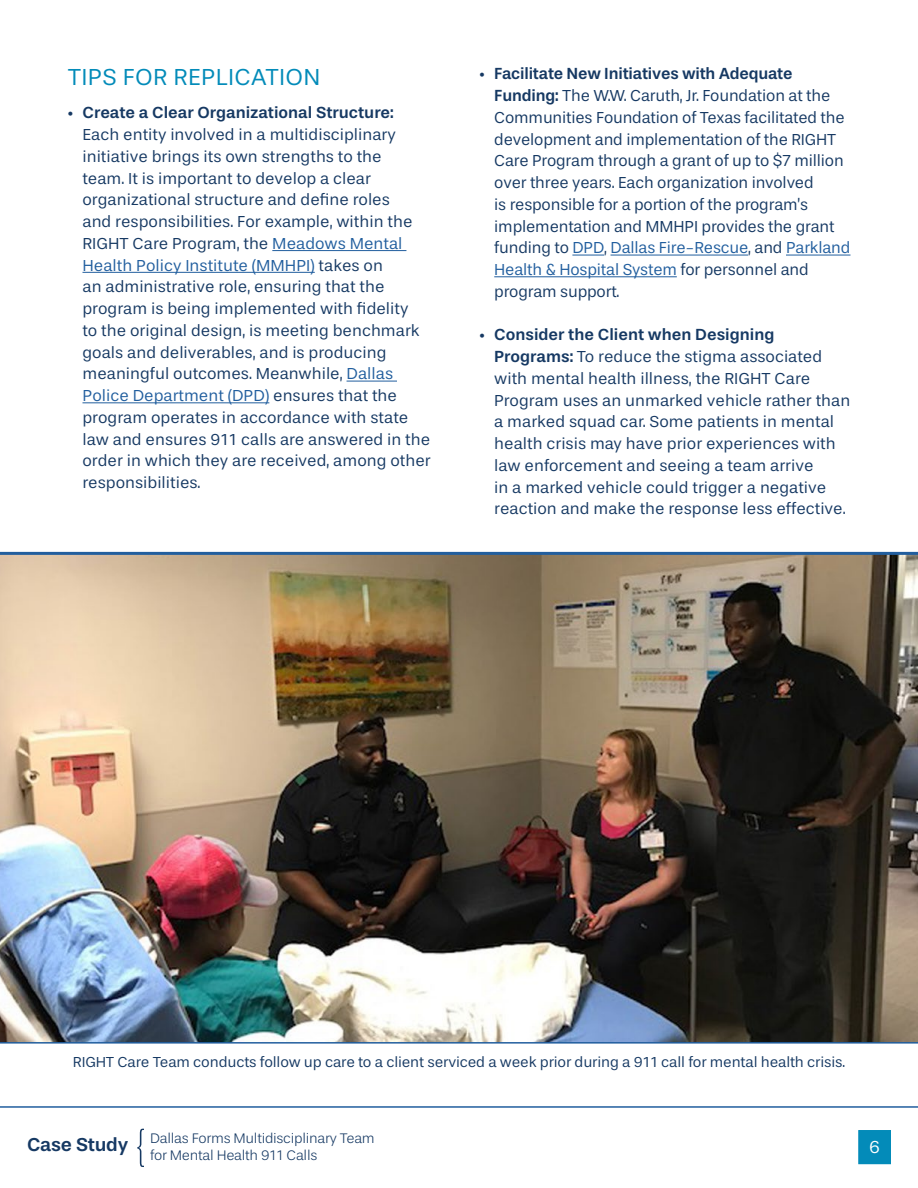
<style>
.page{position:relative;width:918px;height:1188px;background:#fff}
.page>*{position:absolute;margin:0;border:0;box-sizing:border-box;transform-origin:0 0}
.t1{font:24px "Stevie Sans";letter-spacing:.015em;color:#038bb9}
.t2{font:18px "Stevie Sans";color:#fff}
.t3{font:16.5px/21.8px "Stevie Sans";color:#163963}
.t4{font:15px "Stevie Sans";letter-spacing:-.01em;color:#163963}
.t5{font:300 14.4px/17.2px "Stevie Sans";letter-spacing:-.02em;color:#163963}
.s1{font-weight:500}
.s2{color:#215e9e}
.s3{font-weight:500;font-size:19.2px}
</style>
<div class="page">
<div style="left:858px;top:1130px;width:33px;height:34px;background:#038bb9;border:1px solid #038bb9"></div>
<hr style="left:0;top:1106px;width:918px;height:2px;background:#215e9e">
<svg style="left:137px;top:1129px;width:7px;height:38px"></svg>
<hr style="left:272px;top:250px;width:134px;height:1px;background:#215e9e">
<hr style="left:82px;top:272px;width:233px;height:1px;background:#215e9e">
<hr style="left:347px;top:381px;width:50px;height:1px;background:#215e9e">
<hr style="left:82px;top:402px;width:187px;height:1px;background:#215e9e">
<hr style="left:572px;top:255px;width:32px;height:1px;background:#215e9e">
<hr style="left:611px;top:255px;width:137px;height:1px;background:#215e9e">
<hr style="left:786px;top:255px;width:65px;height:1px;background:#215e9e">
<hr style="left:494px;top:276px;width:183px;height:1px;background:#215e9e">
<img style="left:0;top:555px;width:918px;height:487px">
<hr style="left:0;top:552px;width:918px;height:3px;background:#215e9e">
<hr style="left:0;top:1042px;width:918px;height:2px;background:#215e9e">
<h1 class="t1" style="left:68px;top:64px;width:254px">TIPS FOR REPLICATION</h1>
<p class="t3" style="left:82px;top:103px;width:350px;text-indent:-15px">• <span class="s1">Create a Clear Organizational Structure:<br></span>Each entity involved in a multidisciplinary initiative brings its own strengths to the<br>team. It is important to develop a clear organizational structure and define roles<br>and responsibilities. For example, within the RIGHT Care Program, the <span class="s2">Meadows Mental Health Policy Institute (MMHPI)</span> takes on<br>an administrative role, ensuring that the program is being implemented with fidelity<br>to the original design, is meeting benchmark goals and deliverables, and is producing meaningful outcomes. Meanwhile, <span class="s2">Dallas Police Department (DPD)</span> ensures that the program operates in accordance with state law and ensures 911 calls are answered in the order in which they are received, among other responsibilities.</p>
<p class="t3" style="left:494px;top:64px;width:358px;text-indent:-15px">• <span class="s1">Facilitate New Initiatives with Adequate Funding:</span> The W.W. Caruth, Jr. Foundation at the Communities Foundation of Texas facilitated the development and implementation of the RIGHT Care Program through a grant of up to $7 million over three years. Each organization involved<br>is responsible for a portion of the program’s implementation and MMHPI provides the grant funding to <span class="s2">DPD</span>, <span class="s2">Dallas Fire-Rescue</span>, and <span class="s2">Parkland Health &amp; Hospital System</span> for personnel and program support.</p>
<p class="t3" style="left:494px;top:325px;width:358px;text-indent:-15px">• <span class="s1">Consider the Client when Designing Programs:</span> To reduce the stigma associated with mental health illness, the RIGHT Care Program uses an unmarked vehicle rather than a marked squad car. Some patients in mental health crisis may have prior experiences with law enforcement and seeing a team arrive<br>in a marked vehicle could trigger a negative reaction and make the response less effective.</p>
<p class="t4" style="left:73px;top:1054px;width:774px">RIGHT Care Team conducts follow up care to a client serviced a week prior during a 911 call for mental health crisis.</p>
<p class="t5" style="left:150px;top:1130px;width:226px;text-indent:-123px"><span class="s3">Case Study</span> Dallas Forms Multidisciplinary Team for Mental Health 911 Calls</p>
<p class="t2" style="left:869px;top:1138px;width:12px">6</p>
</div>
